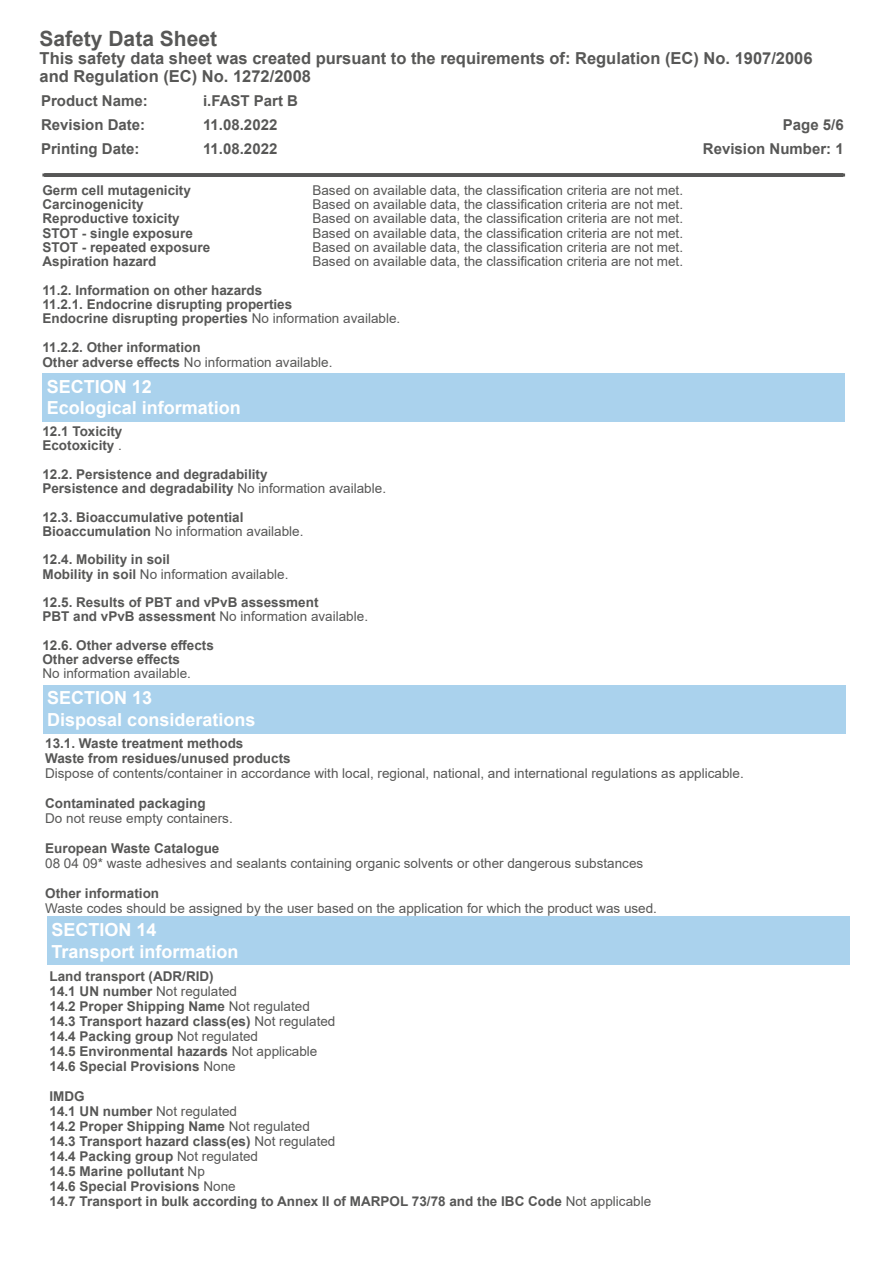
<style>
.page{position:relative;width:893px;height:1263px;background:#fff}
.page>*{position:absolute;margin:0;border:0;box-sizing:border-box;transform-origin:0 0}
.t1{font:700 21px "Arial";color:#575756}
.t2{font:700 18px/21.6px "Arial";color:#fff}
.t3{font:700 16.5px/18px "Arial";color:#575756}
.t4{font:700 15px "Arial";color:#575756}
.t5{font:700 13.5px/15px "Arial";color:#575756}
.t6{font:13.5px "Arial";color:#575756}
.s1{font-weight:400}
</style>
<div class="page">
<hr style="left:44px;top:173px;width:800px;height:4px;background:#575756">
<div style="left:42px;top:373px;width:803px;height:49px;background:#aad2ed"></div>
<div style="left:43px;top:685px;width:803px;height:48px;background:#aad2ed"></div>
<div style="left:47px;top:916px;width:803px;height:49px;background:#aad2ed"></div>
<h1 class="t1" style="left:40px;top:24px;width:179px">Safety Data Sheet</h1>
<p class="t3" style="left:40px;top:50px;width:774px">This safety data sheet was created pursuant to the requirements of: Regulation (EC) No. 1907/2006 and Regulation (EC) No. 1272/2008</p>
<p class="t4" style="left:41px;top:90px;width:108px">Product Name:</p>
<p class="t4" style="left:203px;top:90px;width:97px">i.FAST Part B</p>
<p class="t4" style="left:41px;top:114px;width:106px">Revision Date:</p>
<p class="t4" style="left:203px;top:114px;width:76px">11.08.2022</p>
<p class="t4" style="left:783px;top:114px;width:62px">Page 5/6</p>
<p class="t4" style="left:41px;top:138px;width:100px">Printing Date:</p>
<p class="t4" style="left:203px;top:138px;width:76px">11.08.2022</p>
<p class="t4" style="left:703px;top:138px;width:142px">Revision Number: 1</p>
<p class="t5" style="left:42px;top:183px;width:150px">Germ cell mutagenicity</p>
<p class="t6" style="left:312px;top:181px;width:372px">Based on available data, the classification criteria are not met.</p>
<p class="t5" style="left:42px;top:197px;width:103px">Carcinogenicity</p>
<p class="t6" style="left:312px;top:195px;width:372px">Based on available data, the classification criteria are not met.</p>
<p class="t5" style="left:42px;top:211px;width:139px">Reproductive toxicity</p>
<p class="t6" style="left:312px;top:209px;width:372px">Based on available data, the classification criteria are not met.</p>
<p class="t5" style="left:42px;top:225px;width:152px">STOT - single exposure</p>
<p class="t6" style="left:312px;top:224px;width:372px">Based on available data, the classification criteria are not met.</p>
<p class="t5" style="left:42px;top:240px;width:169px">STOT - repeated exposure</p>
<p class="t6" style="left:312px;top:238px;width:372px">Based on available data, the classification criteria are not met.</p>
<p class="t5" style="left:42px;top:254px;width:116px">Aspiration hazard</p>
<p class="t6" style="left:312px;top:252px;width:372px">Based on available data, the classification criteria are not met.</p>
<p class="t5" style="left:42px;top:283px;width:359px;line-height:14.2px">11.2. Information on other hazards<br>11.2.1. Endocrine disrupting properties<br>Endocrine disrupting properties <span class="s1">No information available.</span></p>
<p class="t5" style="left:42px;top:339px;width:292px">11.2.2. Other information<br>Other adverse effects <span class="s1">No information available.</span></p>
<h2 class="t2" style="left:47px;top:376px;width:196px">SECTION 12<br>Ecological information</h2>
<p class="t5" style="left:42px;top:424px;width:82px;line-height:14.2px">12.1 Toxicity<br>Ecotoxicity <span class="s1">.</span></p>
<p class="t5" style="left:42px;top:467px;width:345px;line-height:14.2px">12.2. Persistence and degradability<br>Persistence and degradability <span class="s1">No information available.</span></p>
<p class="t5" style="left:42px;top:510px;width:263px;line-height:14.2px">12.3. Bioaccumulative potential<br>Bioaccumulation <span class="s1">No information available.</span></p>
<p class="t5" style="left:42px;top:553px;width:248px;line-height:14.2px">12.4. Mobility in soil<br>Mobility in soil <span class="s1">No information available.</span></p>
<p class="t5" style="left:42px;top:595px;width:327px;line-height:14.2px">12.5. Results of PBT and vPvB assessment<br>PBT and vPvB assessment <span class="s1">No information available.</span></p>
<p class="t5" style="left:42px;top:638px;width:173px;line-height:14.2px">12.6. Other adverse effects<br>Other adverse effects</p>
<p class="t6" style="left:42px;top:664px;width:150px">No information available.</p>
<h2 class="t2" style="left:47px;top:687px;width:210px">SECTION 13<br>Disposal considerations</h2>
<p class="t5" style="left:45px;top:735px;width:247px">13.1. Waste treatment methods<br>Waste from residues/unused products</p>
<p class="t6" style="left:45px;top:764px;width:700px">Dispose of contents/container in accordance with local, regional, national, and international regulations as applicable.</p>
<p class="t5" style="left:45px;top:795px;width:162px">Contaminated packaging</p>
<p class="t6" style="left:45px;top:808px;width:189px">Do not reuse empty containers.</p>
<p class="t5" style="left:45px;top:840px;width:176px">European Waste Catalogue</p>
<p class="t6" style="left:45px;top:853px;width:600px">08 04 09* waste adhesives and sealants containing organic solvents or other dangerous substances</p>
<p class="t5" style="left:45px;top:885px;width:116px">Other information</p>
<p class="t6" style="left:45px;top:898px;width:613px">Waste codes should be assigned by the user based on the application for which the product was used.</p>
<h2 class="t2" style="left:52px;top:919px;width:189px">SECTION 14<br>Transport information</h2>
<p class="t5" style="left:50px;top:969px;width:287px">Land transport (ADR/RID)<br>14.1 UN number <span class="s1">Not regulated<br></span>14.2 Proper Shipping Name <span class="s1">Not regulated </span>14.3 Transport hazard class(es) <span class="s1">Not regulated </span>14.4 Packing group <span class="s1">Not regulated<br></span>14.5 Environmental hazards <span class="s1">Not applicable </span>14.6 Special Provisions <span class="s1">None</span></p>
<p class="t5" style="left:50px;top:1089px;width:603px">IMDG<br>14.1 UN number <span class="s1">Not regulated<br></span>14.2 Proper Shipping Name <span class="s1">Not regulated<br></span>14.3 Transport hazard class(es) <span class="s1">Not regulated<br></span>14.4 Packing group <span class="s1">Not regulated<br></span>14.5 Marine pollutant <span class="s1">Np<br></span>14.6 Special Provisions <span class="s1">None<br></span>14.7 Transport in bulk according to Annex II of MARPOL 73/78 and the IBC Code <span class="s1">Not applicable</span></p>
</div>
